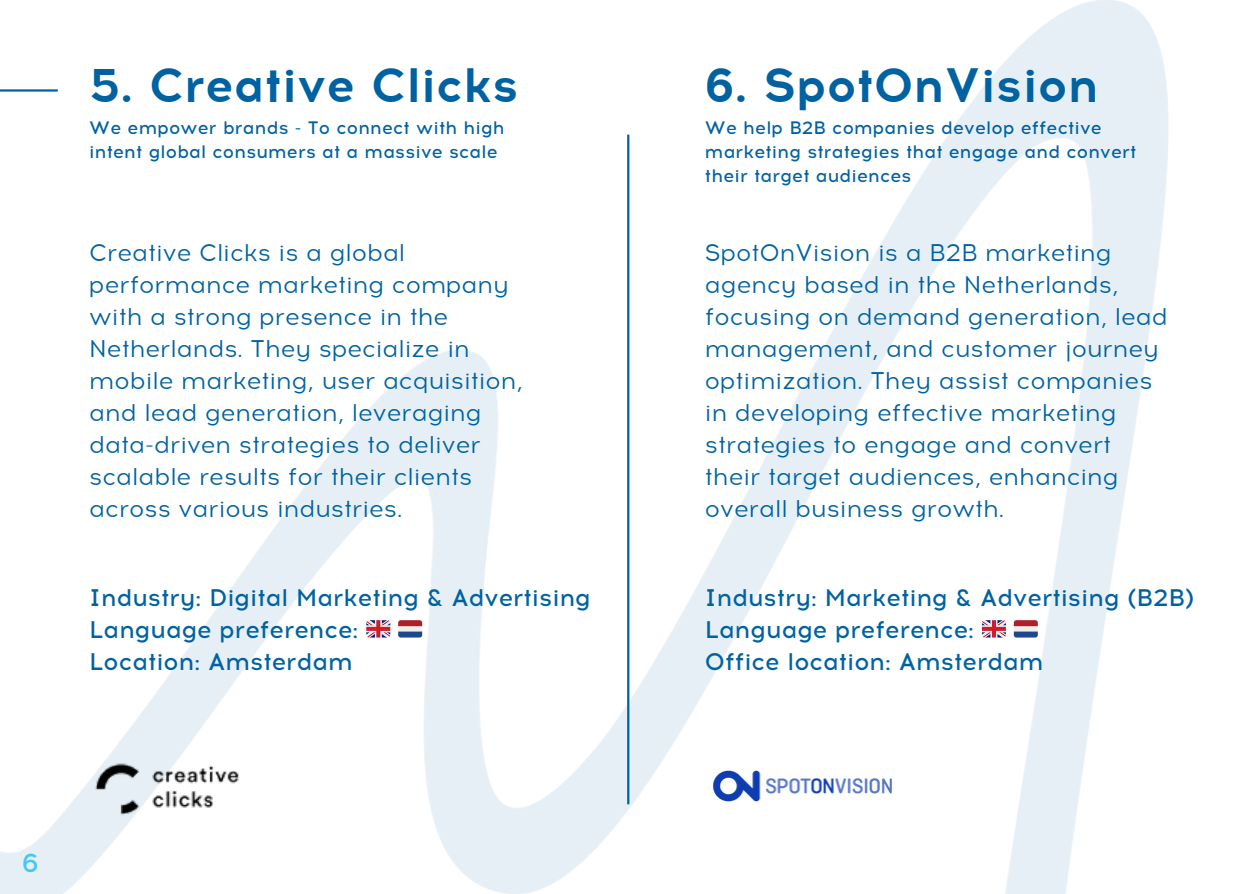
<style>
.page{position:relative;width:1258px;height:894px;background:#fff}
.page>*{position:absolute;margin:0;border:0;box-sizing:border-box;transform-origin:0 0}
.t1{font:700 48px "Acrom";color:#0062a1}
.t2{font:500 26.4px "Acrom";color:#43c7f4}
.t3{font:24px/32.1px "Acrom";color:#0062a1}
.t4{font:500 24px/32.1px "Acrom";color:#0062a1}
.t5{font:500 18px/24px "Acrom";letter-spacing:.01em;color:#0062a1}
</style>
<div class="page">
<img style="left:0;top:0;width:1168px;height:893px">
<hr style="left:0;top:89px;width:58px;height:3px;background:#0062a1">
<hr style="left:627px;top:135px;width:2px;height:669px;background:#0062a1">
<img style="left:78px;top:696px;width:180px;height:180px">
<img style="left:705px;top:745px;width:196px;height:81px">
<p class="t1" style="left:89px;top:64px;width:431px">5. Creative Clicks</p>
<p class="t1" style="left:705px;top:64px;width:396px">6. SpotOnVision</p>
<p class="t5" style="left:89px;top:115px;width:417px">We empower brands - To connect with high intent global consumers at a massive scale</p>
<p class="t5" style="left:705px;top:115px;width:433px">We help B2B companies develop effective marketing strategies that engage and convert their target audiences</p>
<h1 class="t3" style="left:89px;top:238px;width:435px">Creative Clicks is a global performance marketing company with a strong presence in the<br>Netherlands. They specialize in mobile marketing, user acquisition, and lead generation, leveraging data-driven strategies to deliver scalable results for their clients across various industries.</h1>
<h3 class="t3" style="left:705px;top:238px;width:464px">SpotOnVision is a B2B marketing agency based in the Netherlands, focusing on demand generation, lead management, and customer journey optimization. They assist companies in developing effective marketing strategies to engage and convert their target audiences, enhancing overall business growth.</h3>
<p class="t4" style="left:89px;top:581px;width:503px">Industry: Digital Marketing &amp; Advertising<br>Language preference:<br>Location: Amsterdam</p>
<h2 class="t4" style="left:705px;top:581px;width:491px">Industry: Marketing &amp; Advertising (B2B)<br>Language preference:<br>Office location: Amsterdam</h2>
<p class="t2" style="left:22px;top:846px;width:18px">6</p>
</div>
